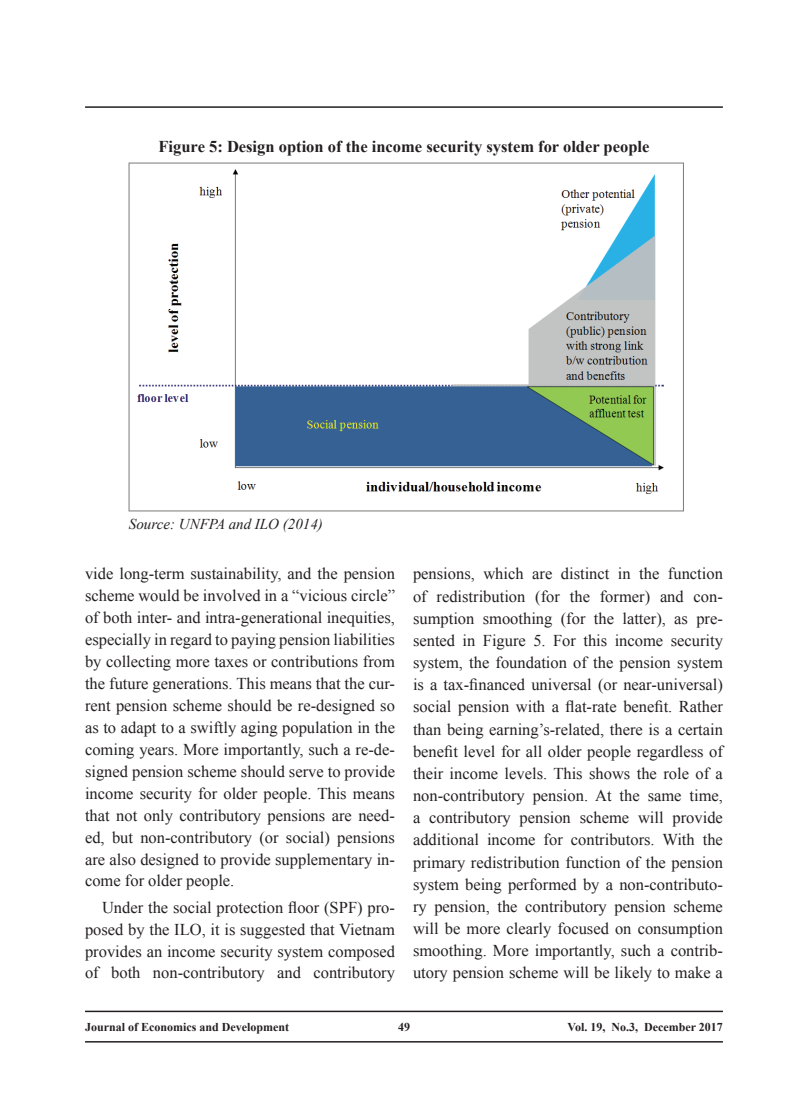
<style>
.page{position:relative;width:808px;height:1106px;background:#fff}
.page>*{position:absolute;margin:0;border:0;box-sizing:border-box;transform-origin:0 0}
.t1{font:16.5px/22.2px "Times New Roman";color:#231f20;text-align:justify}
.t2{font:700 16.5px "Times New Roman";color:#231f20}
.t3{font:italic 15px "Times New Roman";color:#231f20}
.t4{font:700 12px "Times New Roman";color:#231f20}
</style>
<div class="page">
<hr style="left:85px;top:106px;width:638px;height:2px;background:#231f20">
<hr style="left:85px;top:1010px;width:638px;height:2px;background:#231f20">
<hr style="left:85px;top:1041px;width:638px;height:1px;background:#231f20">
<img style="left:128px;top:162px;width:556px;height:349px">
<p class="t2" style="left:159px;top:135px;width:492px">Figure 5: Design option of the income security system for older people</p>
<p class="t3" style="left:129px;top:513px;width:195px">Source: UNFPA and ILO (2014)</p>
<p class="t1" style="left:85px;top:562px;width:311px">vide long-term sustainability, and the pension scheme would be involved in a “vicious circle” of both inter- and intra-generational inequities, especially in regard to paying pension liabilities by collecting more taxes or contributions from the future generations. This means that the cur&shy;rent pension scheme should be re-designed so as to adapt to a swiftly aging population in the coming years. More importantly, such a re-de&shy;signed pension scheme should serve to provide income security for older people. This means that not only contributory pensions are need&shy;ed, but non-contributory (or social) pensions are also designed to provide supplementary in&shy;come for older people.</p>
<p class="t1" style="left:85px;top:896px;width:311px;text-indent:17px">Under the social protection floor (SPF) pro&shy;posed by the ILO, it is suggested that Vietnam provides an income security system composed of both non-contributory and contributory</p>
<p class="t1" style="left:413px;top:562px;width:311px">pensions, which are distinct in the function of redistribution (for the former) and con&shy;sumption smoothing (for the latter), as pre&shy;sented in Figure 5. For this income security system, the foundation of the pension system is a tax-financed universal (or near-universal) social pension with a flat-rate benefit. Rather than being earning’s-related, there is a certain benefit level for all older people regardless of their income levels. This shows the role of a non-contributory pension. At the same time, a contributory pension scheme will provide additional income for contributors. With the primary redistribution function of the pension system being performed by a non-contributo&shy;ry pension, the contributory pension scheme will be more clearly focused on consumption smoothing. More importantly, such a contrib&shy;utory pension scheme will be likely to make a</p>
<p class="t4" style="left:85px;top:1018px;width:205px">Journal of Economics and Development</p>
<p class="t4" style="left:398px;top:1018px;width:13px">49</p>
<p class="t4" style="left:568px;top:1018px;width:157px">Vol. 19, No.3, December 2017</p>
</div>
